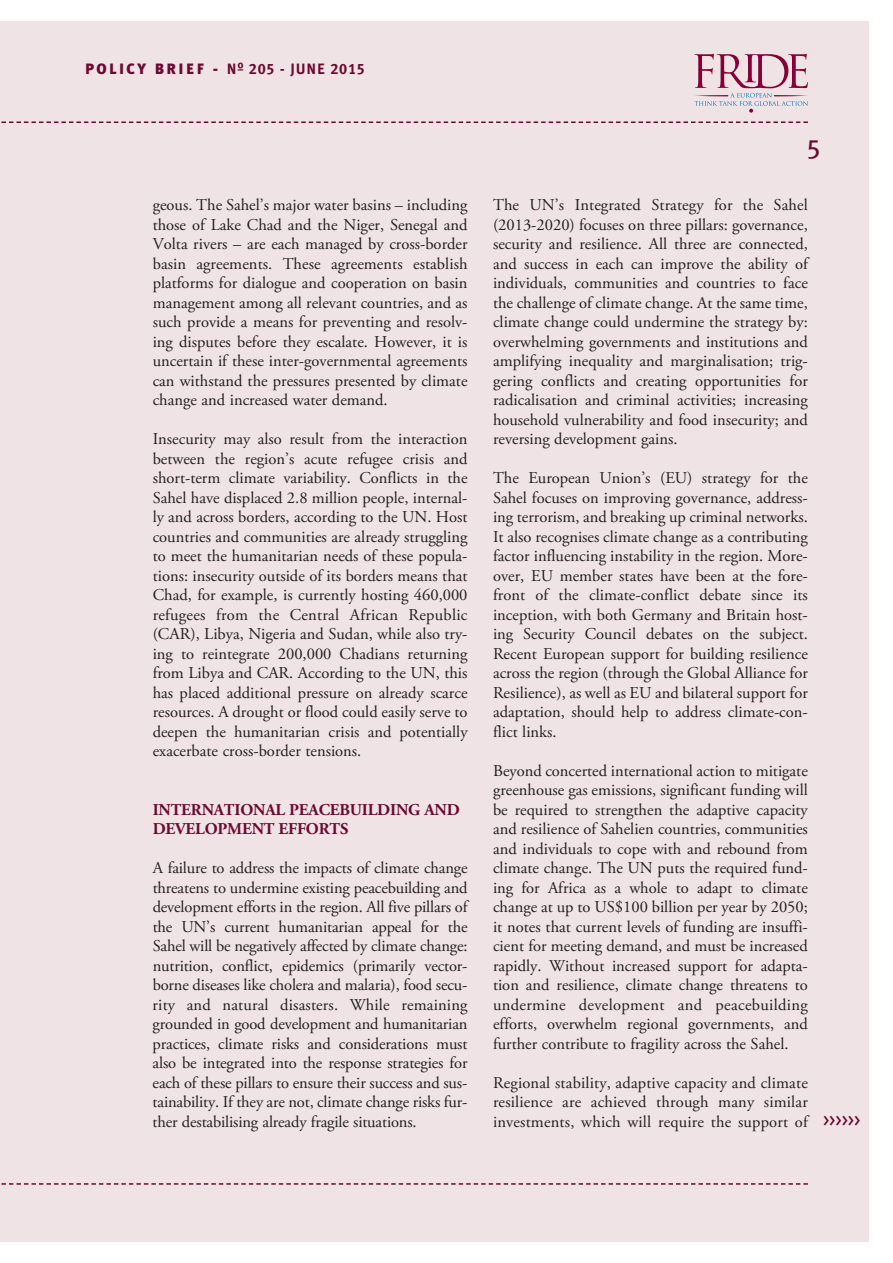
<style>
.page{position:relative;width:893px;height:1263px;background:#fff}
.page>*{position:absolute;margin:0;border:0;box-sizing:border-box;transform-origin:0 0}
.t1{font:27px "Meta Plus Book Caps";color:#6c0932}
.t2{font:18px "Meta Plus Book Caps";color:#6c0932}
.t3{font:16.5px/19.5px "Adobe Garamond Pro";color:#231f20;text-align:justify}
.t4{font:700 16.5px/19.5px "Adobe Garamond Pro";letter-spacing:-.01em;color:#6c0932}
.t5{font:15px "Meta Plus Bold Caps";letter-spacing:.055em;color:#6c0932}
.s1{font-family:"Meta Plus";font-weight:900}
</style>
<div class="page">
<div style="left:0;top:22px;width:869px;height:1220px;background:#efe3e5"></div>
<svg style="left:694px;top:54px;width:114px;height:58px"></svg>
<svg style="left:1px;top:121px;width:807px;height:2px"></svg>
<svg style="left:1px;top:1183px;width:807px;height:2px"></svg>
<p class="t5" style="left:85px;top:60px;width:281px"><span class="s1">POLICY BRIEF -</span> Nº 205 - JUNE 2015</p>
<p class="t3" style="left:153px;top:196px;width:316px">geous. The Sahel’s major water basins – including those of Lake Chad and the Niger, Senegal and Volta rivers – are each managed by cross-border basin agreements. These agreements establish platforms for dialogue and cooperation on basin management among all relevant countries, and as such provide a means for preventing and resolv&shy;ing disputes before they escalate. However, it is uncertain if these inter-governmental agreements can withstand the pressures presented by climate change and increased water demand.</p>
<p class="t3" style="left:153px;top:430px;width:316px">Insecurity may also result from the interaction between the region’s acute refugee crisis and short-term climate variability. Conflicts in the Sahel have displaced 2.8 million people, internal&shy;ly and across borders, according to the UN. Host countries and communities are already struggling to meet the humanitarian needs of these popula&shy;tions: insecurity outside of its borders means that Chad, for example, is currently hosting 460,000 refugees from the Central African Republic (CAR), Libya, Nigeria and Sudan, while also try&shy;ing to reintegrate 200,000 Chadians returning from Libya and CAR. According to the UN, this has placed additional pressure on already scarce resources. A drought or flood could easily serve to deepen the humanitarian crisis and potentially exacerbate cross-border tensions.</p>
<p class="t4" style="left:153px;top:801px;width:309px">INTERNATIONAL PEACEBUILDING AND<br>DEVELOPMENT EFFORTS</p>
<p class="t3" style="left:153px;top:859px;width:316px">A failure to address the impacts of climate change threatens to undermine existing peacebuilding and development efforts in the region. All five pillars of the UN’s current humanitarian appeal for the Sahel will be negatively affected by climate change: nutrition, conflict, epidemics (primarily vector&shy;borne diseases like cholera and malaria), food secu&shy;rity and natural disasters. While remaining grounded in good development and humanitarian practices, climate risks and considerations must also be integrated into the response strategies for each of these pillars to ensure their success and sus&shy;tainability. If they are not, climate change risks fur&shy;ther destabilising already fragile situations.</p>
<h1 class="t1" style="left:806px;top:133px;width:16px">5</h1>
<p class="t3" style="left:493px;top:196px;width:316px">The UN’s Integrated Strategy for the Sahel (2013-2020) focuses on three pillars: governance, security and resilience. All three are connected, and success in each can improve the ability of individuals, communities and countries to face the challenge of climate change. At the same time, climate change could undermine the strategy by: overwhelming governments and institutions and amplifying inequality and marginalisation; trig&shy;gering conflicts and creating opportunities for radicalisation and criminal activities; increasing household vulnerability and food insecurity; and reversing development gains.</p>
<p class="t3" style="left:493px;top:469px;width:316px">The European Union’s (EU) strategy for the Sahel focuses on improving governance, address&shy;ing terrorism, and breaking up criminal networks.<br>It also recognises climate change as a contributing factor influencing instability in the region. More&shy;over, EU member states have been at the fore&shy;front of the climate-conflict debate since its inception, with both Germany and Britain host&shy;ing Security Council debates on the subject.<br>Recent European support for building resilience across the region (through the Global Alliance for Resilience), as well as EU and bilateral support for adaptation, should help to address climate-con&shy;flict links.</p>
<p class="t3" style="left:493px;top:762px;width:316px">Beyond concerted international action to mitigate greenhouse gas emissions, significant funding will be required to strengthen the adaptive capacity and resilience of Sahelien countries, communities and individuals to cope with and rebound from climate change. The UN puts the required fund&shy;ing for Africa as a whole to adapt to climate change at up to US$100 billion per year by 2050; it notes that current levels of funding are insuffi&shy;cient for meeting demand, and must be increased rapidly. Without increased support for adapta&shy;tion and resilience, climate change threatens to undermine development and peacebuilding efforts, overwhelm regional governments, and further contribute to fragility across the Sahel.</p>
<p class="t3" style="left:493px;top:1074px;width:316px">Regional stability, adaptive capacity and climate resilience are achieved through many similar investments, which will require the support of</p>
<p class="t2" style="left:823px;top:1109px;width:39px">&gt;&gt;&gt;&gt;&gt;&gt;</p>
</div>
